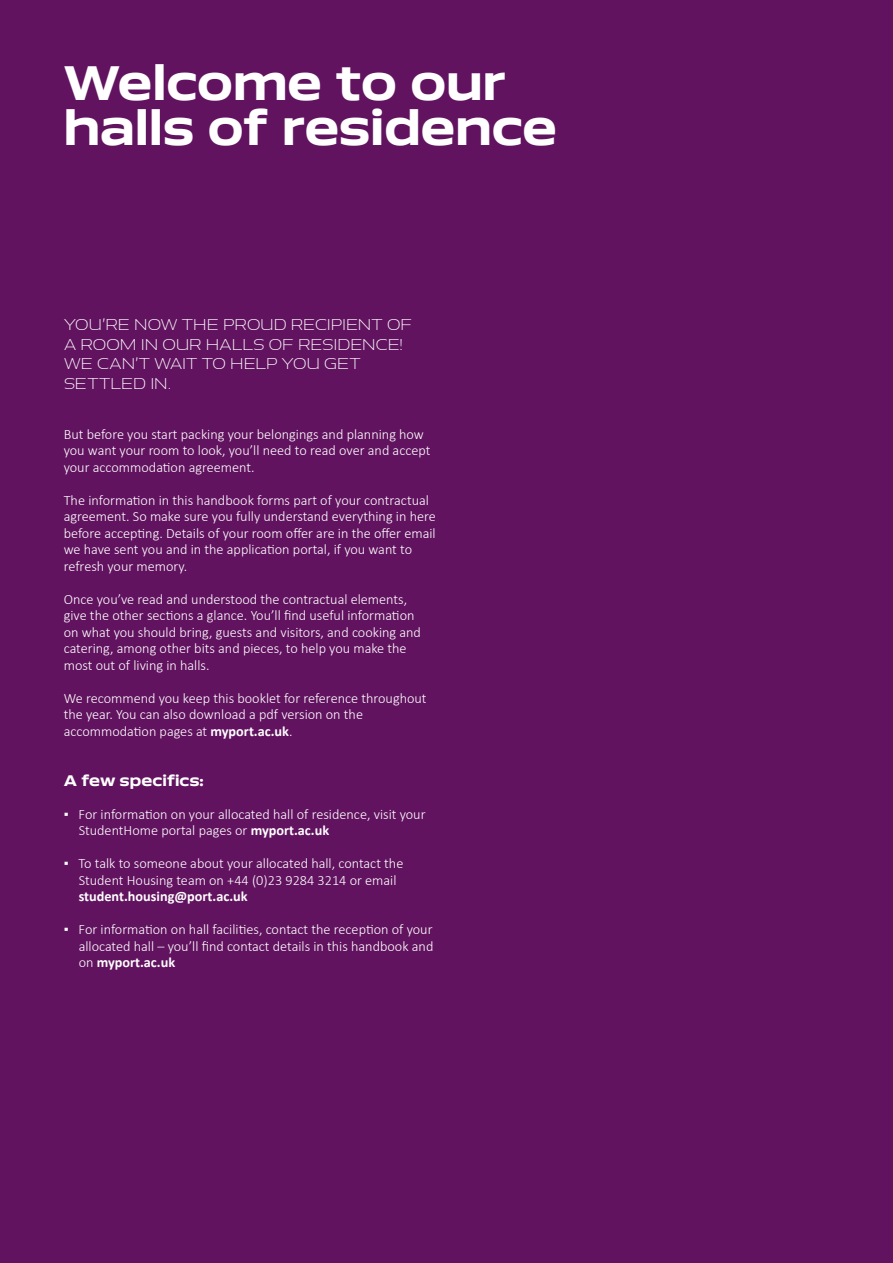
<style>
.page{position:relative;width:893px;height:1263px;background:#fff}
.page>*{position:absolute;margin:0;border:0;box-sizing:border-box;transform-origin:0 0}
.t1{font:700 45px/45px "Aero";color:#fff}
.t2{font:300 14.25px/16.5px "Calibri";color:#fff}
.t3{font:300 14.25px/19.5px "Aero";color:#fff}
.t4{font:700 14.25px "Calibri";color:#fff}
.t5{font:700 14.25px "Aero";letter-spacing:.015em;color:#fff}
.t6{font:italic 700 14.25px "Calibri";color:#fff}
.s1{font-weight:700}
.s2{font-weight:700;font-style:italic}
</style>
<div class="page">
<div style="left:0;top:0;width:892px;height:1263px;background:#621360"></div>
<h1 class="t1" style="left:64px;top:60px;width:495px">Welcome to our halls of residence</h1>
<p class="t3" style="left:64px;top:315px;width:350px">YOU’RE NOW THE PROUD RECIPIENT OF<br>A ROOM IN OUR HALLS OF RESIDENCE!<br>WE CAN’T WAIT TO HELP YOU GET<br>SETTLED IN.</p>
<p class="t2" style="left:64px;top:426px;width:368px">But before you start packing your belongings and planning how you want your room to look, you’ll need to read over and accept your accommodation agreement.</p>
<p class="t2" style="left:64px;top:492px;width:374px">The information in this handbook forms part of your contractual agreement. So make sure you fully understand everything in here before accepting. Details of your room offer are in the offer email we have sent you and in the application portal, if you want to refresh your memory.</p>
<p class="t2" style="left:64px;top:591px;width:359px">Once you’ve read and understood the contractual elements, give the other sections a glance. You’ll find useful information on what you should bring, guests and visitors, and cooking and catering, among other bits and pieces, to help you make the most out of living in halls.</p>
<p class="t2" style="left:64px;top:690px;width:364px">We recommend you keep this booklet for reference throughout the year. You can also download a pdf version on the accommodation pages at <span class="s1">myport.ac.uk</span>.</p>
<p class="t5" style="left:64px;top:772px;width:142px">A few specifics:</p>
<p class="t2" style="left:79px;top:806px;width:348px;text-indent:-15px"><span class="s2">▪</span> For information on your allocated hall of residence, visit your<br>StudentHome portal pages or <span class="s1">myport.ac.uk</span></p>
<p class="t6" style="left:64px;top:854px;width:7px">▪</p>
<p class="t2" style="left:79px;top:855px;width:326px">To talk to someone about your allocated hall, contact the<br>Student Housing team on +44 (0)23 9284 3214 or email</p>
<p class="t4" style="left:79px;top:887px;width:170px">student.housing@port.ac.uk</p>
<p class="t2" style="left:79px;top:921px;width:356px;text-align:justify">For information on hall facilities, contact the reception of your allocated hall – you’ll find contact details in this handbook and on <span class="s1">myport.ac.uk</span></p>
<p class="t6" style="left:64px;top:920px;width:7px">▪</p>
</div>
